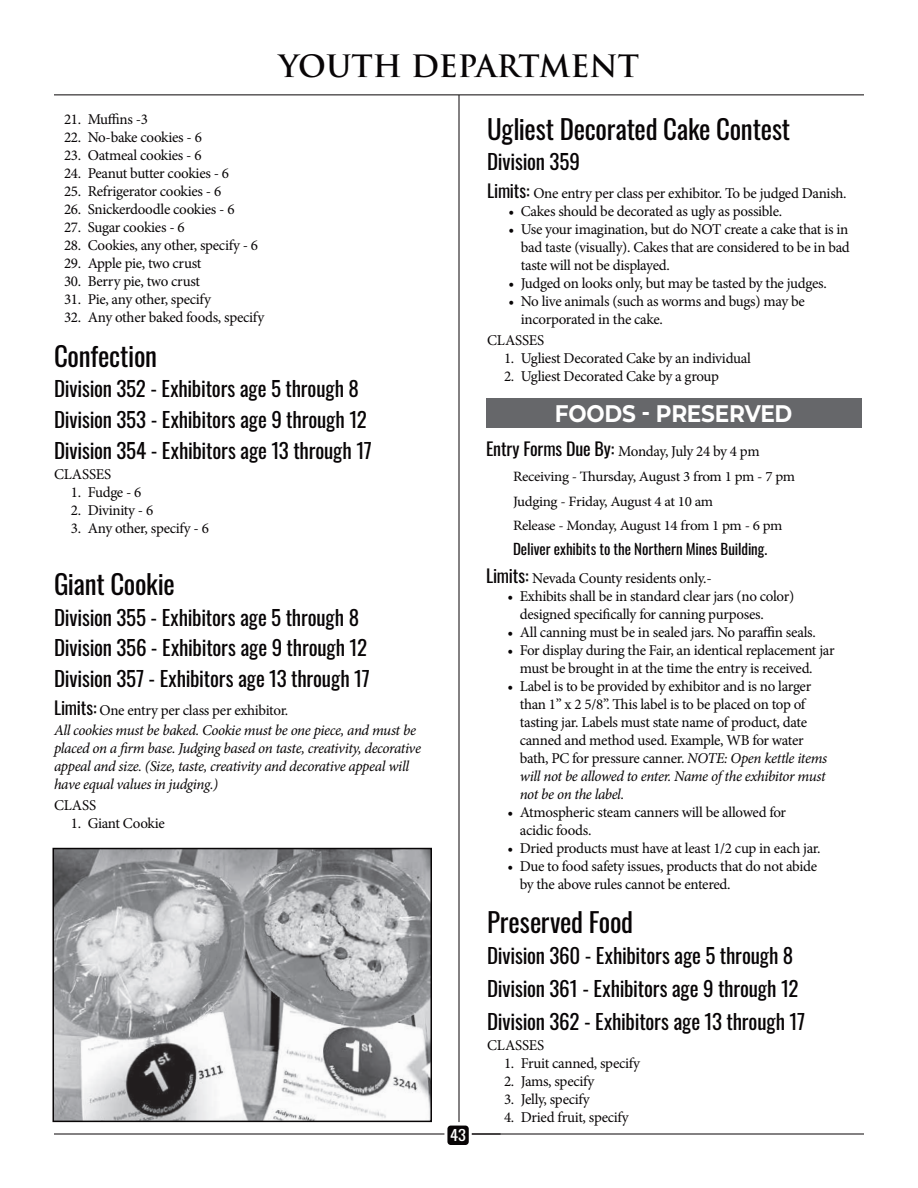
<style>
.page{position:relative;width:918px;height:1188px;background:#fff}
.page>*{position:absolute;margin:0;border:0;box-sizing:border-box;transform-origin:0 0}
.t1{font:700 30px "Trajan Pro";color:#080506}
.t2{font:27px "Oswald";letter-spacing:-.01em;color:#080506}
.t3{font:700 24px "Montserrat";letter-spacing:-.01em;color:#fff;scale:.9 1}
.t4{font:21px/30.8px "Oswald";letter-spacing:-.01em;color:#080506}
.t5{font:15px/18px "Minion Pro";letter-spacing:-.02em;color:#080506}
.t6{font:italic 15px/18px "Minion Pro";letter-spacing:-.025em;color:#080506}
.t7{font:15px "Oswald";letter-spacing:-.005em;color:#080506}
.t8{font:14.85px "Oswald";color:#fff;scale:1.11 1}
.t9{font:14.25px/24.8px "Minion Pro";letter-spacing:-.02em;color:#080506;scale:1.05 1}
.s1{font-family:"Oswald";font-style:normal;font-size:18px}
.s2{font-style:normal}
.s3{font-family:"Oswald";font-size:18px}
.s4{font-style:italic}
</style>
<div class="page">
<hr style="left:54px;top:1134px;width:447px;height:1px;background:#080506">
<hr style="left:459px;top:95px;width:1px;height:1027px;background:#080506">
<hr style="left:54px;top:94px;width:810px;height:1px;background:#080506">
<hr style="left:470px;top:1134px;width:394px;height:1px;background:#080506">
<div style="left:446px;top:1124px;width:24px;height:23px;background:#080506;border-radius:5px"></div>
<div style="left:444px;top:1123px;width:28px;height:25px;border:3px solid #fff;border-radius:5px"></div>
<div style="left:486px;top:399px;width:375px;height:29px;background:#66676a"></div>
<img style="left:55px;top:851px;width:374px;height:268px">
<div style="left:52px;top:848px;width:380px;height:274px;border:2px solid #080506"></div>
<h1 class="t1" style="left:279px;top:49px;width:362px">YOUTH DEPARTMENT</h1>
<p class="t5" style="left:64px;top:112px;width:85px">21. Muffins -3</p>
<p class="t5" style="left:64px;top:130px;width:139px">22. No-bake cookies - 6</p>
<p class="t5" style="left:64px;top:148px;width:139px">23. Oatmeal cookies - 6</p>
<p class="t5" style="left:64px;top:166px;width:166px">24. Peanut butter cookies - 6</p>
<p class="t5" style="left:64px;top:184px;width:159px">25. Refrigerator cookies - 6</p>
<p class="t5" style="left:64px;top:202px;width:172px">26. Snickerdoodle cookies - 6</p>
<p class="t5" style="left:64px;top:220px;width:122px">27. Sugar cookies - 6</p>
<p class="t5" style="left:64px;top:238px;width:196px">28. Cookies, any other, specify - 6</p>
<p class="t5" style="left:64px;top:256px;width:139px">29. Apple pie, two crust</p>
<p class="t5" style="left:64px;top:274px;width:138px">30. Berry pie, two crust</p>
<p class="t5" style="left:64px;top:292px;width:148px">31. Pie, any other, specify</p>
<p class="t5" style="left:64px;top:310px;width:202px">32. Any other baked foods, specify</p>
<h2 class="t2" style="left:54px;top:344px;width:105px">Confection</h2>
<h3 class="t4" style="left:54px;top:375px;width:320px">Division 352 - Exhibitors age 5 through 8<br>Division 353 - Exhibitors age 9 through 12<br>Division 354 - Exhibitors age 13 through 17</h3>
<p class="t5" style="left:54px;top:467px;width:59px">CLASSES</p>
<p class="t5" style="left:71px;top:485px;width:72px">1. Fudge - 6</p>
<p class="t5" style="left:71px;top:503px;width:84px">2. Divinity - 6</p>
<p class="t5" style="left:71px;top:521px;width:139px">3. Any other, specify - 6</p>
<h2 class="t2" style="left:54px;top:572px;width:122px">Giant Cookie</h2>
<h3 class="t4" style="left:54px;top:603px;width:317px">Division 355 - Exhibitors age 5 through 8<br>Division 356 - Exhibitors age 9 through 12<br>Division 357 - Exhibitors age 13 through 17</h3>
<p class="t6" style="left:54px;top:701px;width:364px;line-height:20.4px"><span class="s1">Limits:</span> <span class="s2">One entry per class per exhibitor.<br></span>All cookies must be baked. Cookie must be one piece, and must be</p>
<p class="t6" style="left:54px;top:741px;width:369px">placed on a firm base. Judging based on taste, creativity, decorative appeal and size. (Size, taste, creativity and decorative appeal will have equal values in judging.)</p>
<p class="t5" style="left:54px;top:797px;width:44px">CLASS</p>
<p class="t5" style="left:71px;top:815px;width:95px">1. Giant Cookie</p>
<p class="t8" style="left:450px;top:1129px;width:16px">43</p>
<h2 class="t2" style="left:487px;top:117px;width:305px">Ugliest Decorated Cake Contest</h2>
<h3 class="t4" style="left:487px;top:148px;width:94px">Division 359</h3>
<p class="t5" style="left:487px;top:186px;width:361px"><span class="s3">Limits:</span> One entry per class per exhibitor. To be judged Danish.</p>
<p class="t5" style="left:509px;top:204px;width:275px">• Cakes should be decorated as ugly as possible.</p>
<p class="t5" style="left:521px;top:222px;width:331px;text-align:justify;text-indent:-12px">• Use your imagination, but do NOT create a cake that is in bad taste (visually). Cakes that are considered to be in bad taste will not be displayed.</p>
<p class="t5" style="left:509px;top:276px;width:320px">• Judged on looks only, but may be tasted by the judges.</p>
<p class="t5" style="left:521px;top:294px;width:286px;text-indent:-12px">• No live animals (such as worms and bugs) may be incorporated in the cake.</p>
<p class="t5" style="left:487px;top:332px;width:59px">CLASSES</p>
<p class="t5" style="left:504px;top:350px;width:248px">1. Ugliest Decorated Cake by an individual</p>
<p class="t5" style="left:504px;top:368px;width:216px">2. Ugliest Decorated Cake by a group</p>
<h3 class="t3" style="left:555px;top:403px;width:265px">FOODS - PRESERVED</h3>
<p class="t5" style="left:486px;top:444px;width:275px"><span class="s3">Entry Forms Due By:</span> Monday, July 24 by 4 pm</p>
<p class="t9" style="left:513px;top:465px;width:270px">Receiving - Thursday, August 3 from 1 pm - 7 pm<br>Judging - Friday, August 4 at 10 am<br>Release - Monday, August 14 from 1 pm - 6 pm</p>
<p class="t7" style="left:513px;top:543px;width:256px">Deliver exhibits to the Northern Mines Building.</p>
<p class="t5" style="left:486px;top:570px;width:227px"><span class="s3">Limits:</span> Nevada County residents only.-</p>
<p class="t5" style="left:520px;top:588px;width:276px;text-indent:-12px">• Exhibits shall be in standard clear jars (no color) designed specifically for canning purposes.</p>
<p class="t5" style="left:507px;top:624px;width:310px">• All canning must be in sealed jars. No paraffin seals.</p>
<p class="t5" style="left:520px;top:642px;width:316px;text-indent:-12px">• For display during the Fair, an identical replacement jar must be brought in at the time the entry is received.</p>
<p class="t5" style="left:520px;top:678px;width:309px;text-indent:-12px">• Label is to be provided by exhibitor and is no larger than 1” x 2 5/8”. This label is to be placed on top of tasting jar. Labels must state name of product, date canned and method used. Example, WB for water bath, PC for pressure canner. <span class="s4">NOTE: Open kettle items will not be allowed to enter. Name of the exhibitor must not be on the label.</span></p>
<p class="t5" style="left:520px;top:804px;width:268px;text-indent:-12px">• Atmospheric steam canners will be allowed for acidic foods.</p>
<p class="t5" style="left:507px;top:840px;width:315px">• Dried products must have at least 1/2 cup in each jar.</p>
<p class="t5" style="left:520px;top:858px;width:299px;text-indent:-12px">• Due to food safety issues, products that do not abide by the above rules cannot be entered.</p>
<h2 class="t2" style="left:487px;top:910px;width:148px">Preserved Food</h2>
<h3 class="t4" style="left:487px;top:940px;width:320px;line-height:33px">Division 360 - Exhibitors age 5 through 8<br>Division 361 - Exhibitors age 9 through 12<br>Division 362 - Exhibitors age 13 through 17</h3>
<p class="t5" style="left:487px;top:1038px;width:59px">CLASSES</p>
<p class="t5" style="left:504px;top:1056px;width:138px">1. Fruit canned, specify</p>
<p class="t5" style="left:504px;top:1074px;width:92px">2. Jams, specify</p>
<p class="t5" style="left:504px;top:1092px;width:87px">3. Jelly, specify</p>
<p class="t5" style="left:504px;top:1110px;width:126px">4. Dried fruit, specify</p>
</div>
